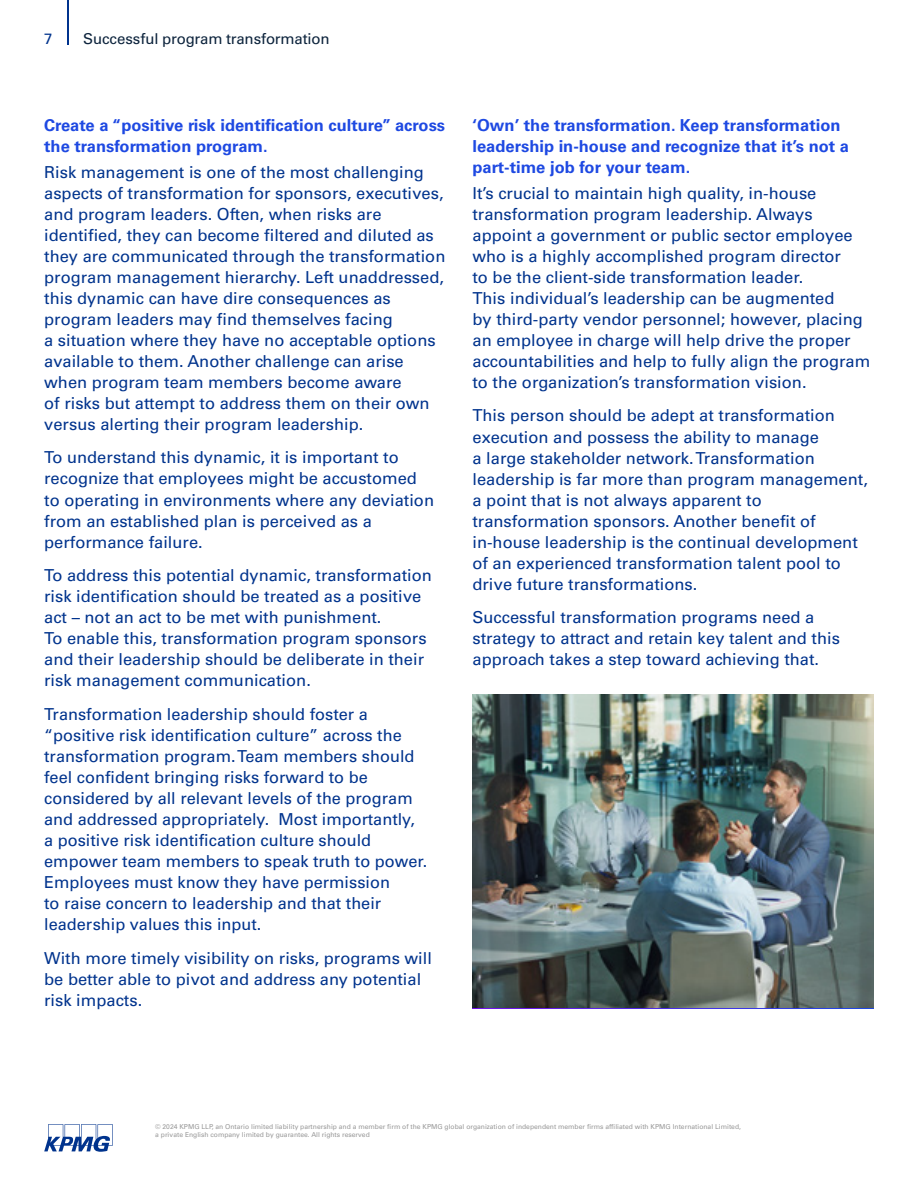
<style>
.page{position:relative;width:918px;height:1188px;background:#fff}
.page>*{position:absolute;margin:0;border:0;box-sizing:border-box;transform-origin:0 0}
.t1{font:16.5px/21px "Univers";color:#00338d}
.t2{font:700 16.5px/21px "Univers";color:#1e49e2}
.t3{font:15px "Univers LT Std";letter-spacing:-.01em;color:#0c233c}
.t4{font:15px "Univers LT Std";color:#00338d}
.t5{font:6.75px/8.1px "Univers LT Std";color:#989898}
</style>
<div class="page">
<hr style="left:67px;top:0;width:2px;height:44px;background:#00338d">
<svg style="left:44px;top:1124px;width:69px;height:28px"></svg>
<img style="left:472px;top:694px;width:402px;height:314px">
<p class="t4" style="left:44px;top:30px;width:10px">7</p>
<p class="t3" style="left:83px;top:30px;width:248px">Successful program transformation</p>
<p class="t2" style="left:44px;top:115px;width:402px">Create a “positive risk identification culture” across the transformation program.</p>
<p class="t1" style="left:44px;top:161px;width:403px">Risk management is one of the most challenging aspects of transformation for sponsors, executives, and program leaders. Often, when risks are identified, they can become filtered and diluted as they are communicated through the transformation program management hierarchy. Left unaddressed, this dynamic can have dire consequences as program leaders may find themselves facing<br>a situation where they have no acceptable options available to them. Another challenge can arise when program team members become aware<br>of risks but attempt to address them on their own versus alerting their program leadership.</p>
<p class="t1" style="left:44px;top:447px;width:391px">To understand this dynamic, it is important to recognize that employees might be accustomed to operating in environments where any deviation from an established plan is perceived as a performance failure.</p>
<p class="t1" style="left:44px;top:565px;width:389px">To address this potential dynamic, transformation risk identification should be treated as a positive act – not an act to be met with punishment.<br>To enable this, transformation program sponsors and their leadership should be deliberate in their risk management communication.</p>
<p class="t1" style="left:44px;top:704px;width:385px">Transformation leadership should foster a “positive risk identification culture” across the transformation program. Team members should feel confident bringing risks forward to be considered by all relevant levels of the program and addressed appropriately. Most importantly, a positive risk identification culture should empower team members to speak truth to power.<br>Employees must know they have permission<br>to raise concern to leadership and that their leadership values this input.</p>
<p class="t1" style="left:44px;top:947px;width:389px">With more timely visibility on risks, programs will be better able to pivot and address any potential risk impacts.</p>
<p class="t2" style="left:472px;top:115px;width:378px">‘Own’ the transformation. Keep transformation leadership in-house and recognize that it’s not a part-time job for your team.</p>
<p class="t1" style="left:472px;top:182px;width:399px">It’s crucial to maintain high quality, in-house transformation program leadership. Always appoint a government or public sector employee who is a highly accomplished program director<br>to be the client-side transformation leader.<br>This individual’s leadership can be augmented<br>by third-party vendor personnel; however, placing an employee in charge will help drive the proper accountabilities and help to fully align the program to the organization’s transformation vision.</p>
<p class="t1" style="left:472px;top:405px;width:397px">This person should be adept at transformation execution and possess the ability to manage<br>a large stakeholder network. Transformation leadership is far more than program management, a point that is not always apparent to transformation sponsors. Another benefit of in-house leadership is the continual development of an experienced transformation talent pool to drive future transformations.</p>
<p class="t1" style="left:472px;top:607px;width:369px">Successful transformation programs need a strategy to attract and retain key talent and this approach takes a step toward achieving that.</p>
<p class="t5" style="left:155px;top:1123px;width:587px">© 2024 KPMG LLP, an Ontario limited liability partnership and a member firm of the KPMG global organization of independent member firms affiliated with KPMG International Limited, a private English company limited by guarantee. All rights reserved</p>
</div>
